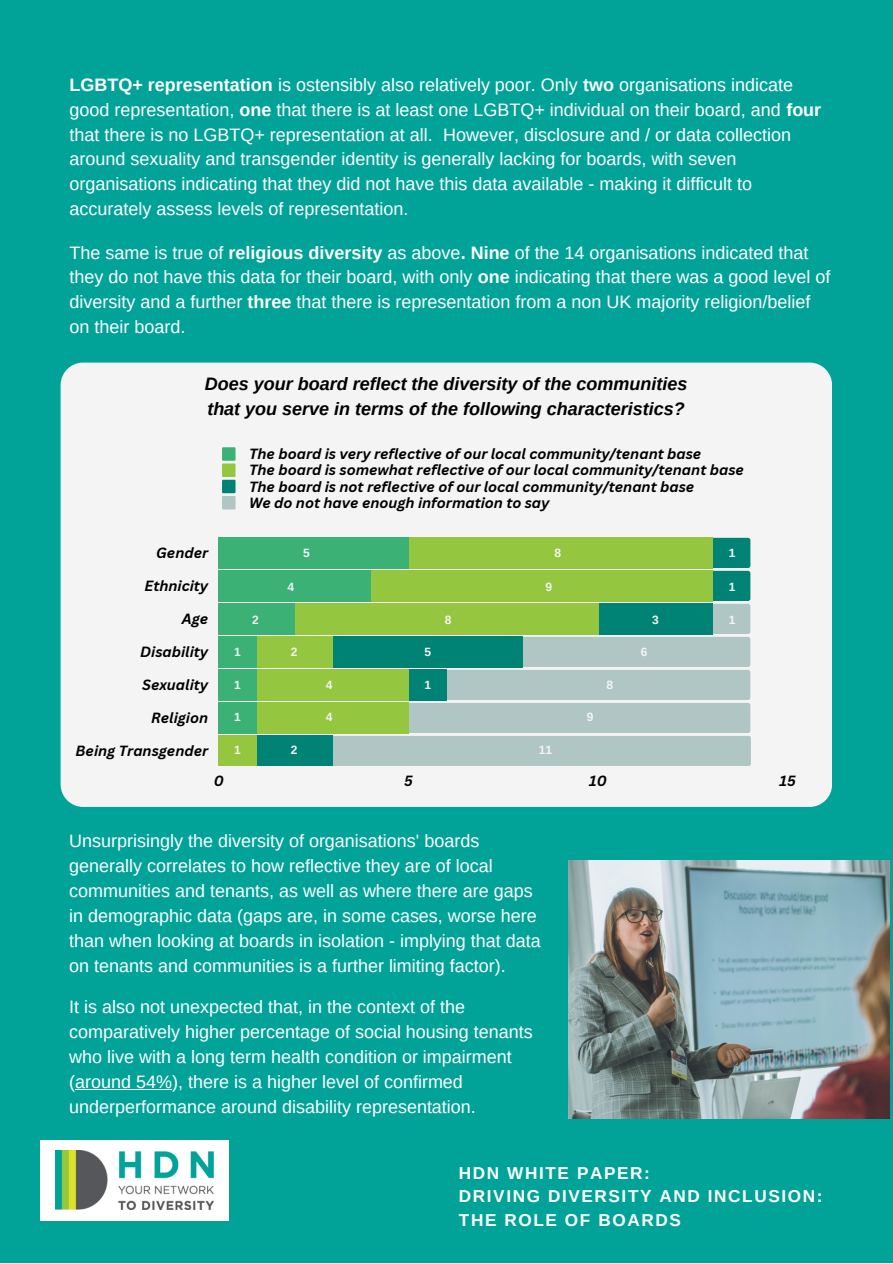
<style>
.page{position:relative;width:893px;height:1264px;background:#fff}
.page>*{position:absolute;margin:0;border:0;box-sizing:border-box;transform-origin:0 0}
.t1{font:18px/25px "Arimo";color:#fff}
.t2{font:italic 700 18px/24.8px "Arimo";color:#000}
.t3{font:700 17.25px "Arimo";letter-spacing:.095em;color:#fff}
.t4{font:italic 700 14.4px "Canva Sans";color:#000}
.t5{font:700 12px "Arimo";color:#f4f4f4}
.s1{font-weight:700}
</style>
<div class="page">
<div style="left:0;top:0;width:892px;height:1262px;background:#01a399"></div>
<div style="left:40px;top:1139px;width:189px;height:81px;background:#fff"></div>
<img style="left:55px;top:1150px;width:159px;height:59px">
<div style="left:61px;top:362px;width:771px;height:445px;background:#f4f4f4;border-radius:22px"></div>
<div style="left:222px;top:447px;width:13px;height:14px;background:#3bb175"></div>
<div style="left:222px;top:463px;width:13px;height:14px;background:#95c63f"></div>
<div style="left:222px;top:480px;width:13px;height:13px;background:#008375"></div>
<div style="left:222px;top:496px;width:13px;height:13px;background:#afc6c5"></div>
<svg style="left:219px;top:538px;width:531px;height:228px;background:#a8c6bd"></svg>
<div style="left:219px;top:604px;width:493px;height:30px;background:#008375"></div>
<div style="left:219px;top:637px;width:303px;height:30px;background:#008375"></div>
<div style="left:219px;top:670px;width:227px;height:30px;background:#008375"></div>
<div style="left:219px;top:736px;width:114px;height:30px;background:#008375"></div>
<div style="left:219px;top:538px;width:493px;height:30px;background:#95c63f"></div>
<div style="left:219px;top:571px;width:493px;height:30px;background:#95c63f"></div>
<div style="left:219px;top:604px;width:379px;height:30px;background:#95c63f"></div>
<div style="left:219px;top:637px;width:114px;height:30px;background:#95c63f"></div>
<div style="left:219px;top:670px;width:189px;height:30px;background:#95c63f"></div>
<div style="left:219px;top:703px;width:189px;height:30px;background:#95c63f"></div>
<div style="left:219px;top:736px;width:38px;height:30px;background:#95c63f"></div>
<div style="left:219px;top:538px;width:189px;height:30px;background:#3bb175"></div>
<div style="left:219px;top:571px;width:151px;height:30px;background:#3bb175"></div>
<div style="left:219px;top:604px;width:76px;height:30px;background:#3bb175"></div>
<div style="left:219px;top:637px;width:38px;height:30px;background:#3bb175"></div>
<div style="left:219px;top:670px;width:38px;height:30px;background:#3bb175"></div>
<div style="left:219px;top:703px;width:38px;height:30px;background:#3bb175"></div>
<img style="left:568px;top:860px;width:321px;height:258px">
<hr style="left:75px;top:1088px;width:97px;height:1px;background:#fff">
<p class="t1" style="left:70px;top:72px;width:753px"><span class="s1">LGBTQ+ representation</span> is ostensibly also relatively poor. Only <span class="s1">two</span> organisations indicate good representation, <span class="s1">one</span> that there is at least one LGBTQ+ individual on their board, and <span class="s1">four </span>that there is no LGBTQ+ representation at all. However, disclosure and / or data collection around sexuality and transgender identity is generally lacking for boards, with seven organisations indicating that they did not have this data available - making it difficult to accurately assess levels of representation.</p>
<p class="t1" style="left:70px;top:240px;width:762px">The same is true of <span class="s1">religious diversity</span> as above<span class="s1">. Nine</span> of the 14 organisations indicated that they do not have this data for their board, with only <span class="s1">one</span> indicating that there was a good level of diversity and a further <span class="s1">three</span> that there is representation from a non UK majority religion/belief on their board.</p>
<p class="t2" style="left:205px;top:372px;width:484px">Does your board reflect the diversity of the communities that you serve in terms of the following characteristics?</p>
<p class="t4" style="left:156px;top:542px;width:53px">Gender</p>
<p class="t4" style="left:144px;top:575px;width:65px">Ethnicity</p>
<p class="t4" style="left:182px;top:608px;width:28px">Age</p>
<p class="t4" style="left:140px;top:641px;width:69px">Disability</p>
<p class="t4" style="left:142px;top:674px;width:67px">Sexuality</p>
<p class="t4" style="left:151px;top:707px;width:58px">Religion</p>
<p class="t4" style="left:76px;top:740px;width:134px">Being Transgender</p>
<p class="t4" style="left:249px;top:443px;width:454px">The board is very reflective of our local community/tenant base</p>
<p class="t4" style="left:249px;top:460px;width:496px">The board is somewhat reflective of our local community/tenant base</p>
<p class="t4" style="left:249px;top:476px;width:446px">The board is not reflective of our local community/tenant base</p>
<p class="t4" style="left:249px;top:492px;width:302px">We do not have enough information to say</p>
<p class="t5" style="left:234px;top:645px;width:8px">1</p>
<p class="t5" style="left:234px;top:677px;width:8px">1</p>
<p class="t5" style="left:234px;top:710px;width:8px">1</p>
<p class="t5" style="left:234px;top:743px;width:8px">1</p>
<p class="t5" style="left:252px;top:613px;width:8px">2</p>
<p class="t5" style="left:303px;top:546px;width:8px">5</p>
<p class="t5" style="left:554px;top:546px;width:8px">8</p>
<p class="t5" style="left:287px;top:580px;width:8px">4</p>
<p class="t5" style="left:545px;top:580px;width:8px">9</p>
<p class="t5" style="left:444px;top:613px;width:8px">8</p>
<p class="t5" style="left:652px;top:613px;width:8px">3</p>
<p class="t5" style="left:291px;top:645px;width:8px">2</p>
<p class="t5" style="left:291px;top:743px;width:8px">2</p>
<p class="t5" style="left:326px;top:677px;width:8px">4</p>
<p class="t5" style="left:326px;top:710px;width:8px">4</p>
<p class="t5" style="left:424px;top:645px;width:8px">5</p>
<p class="t5" style="left:640px;top:645px;width:8px">6</p>
<p class="t5" style="left:424px;top:677px;width:8px">1</p>
<p class="t5" style="left:539px;top:743px;width:15px">11</p>
<p class="t5" style="left:587px;top:710px;width:8px">9</p>
<p class="t5" style="left:606px;top:677px;width:8px">8</p>
<p class="t5" style="left:728px;top:546px;width:8px">1</p>
<p class="t5" style="left:728px;top:580px;width:8px">1</p>
<p class="t5" style="left:728px;top:613px;width:8px">1</p>
<p class="t4" style="left:214px;top:771px;width:12px">0</p>
<p class="t4" style="left:404px;top:771px;width:10px">5</p>
<p class="t4" style="left:589px;top:771px;width:19px">10</p>
<p class="t4" style="left:779px;top:771px;width:18px">15</p>
<p class="t1" style="left:69px;top:828px;width:473px">Unsurprisingly the diversity of organisations' boards generally correlates to how reflective they are of local communities and tenants, as well as where there are gaps in demographic data (gaps are, in some cases, worse here than when looking at boards in isolation - implying that data on tenants and communities is a further limiting factor).</p>
<p class="t1" style="left:69px;top:993px;width:465px">It is also not unexpected that, in the context of the comparatively higher percentage of social housing tenants who live with a long term health condition or impairment (around 54%), there is a higher level of confirmed underperformance around disability representation.</p>
<p class="t3" style="left:459px;top:1163px;width:192px">HDN WHITE PAPER:</p>
<p class="t3" style="left:459px;top:1186px;width:365px">DRIVING DIVERSITY AND INCLUSION:</p>
<p class="t3" style="left:459px;top:1210px;width:223px">THE ROLE OF BOARDS</p>
</div>
